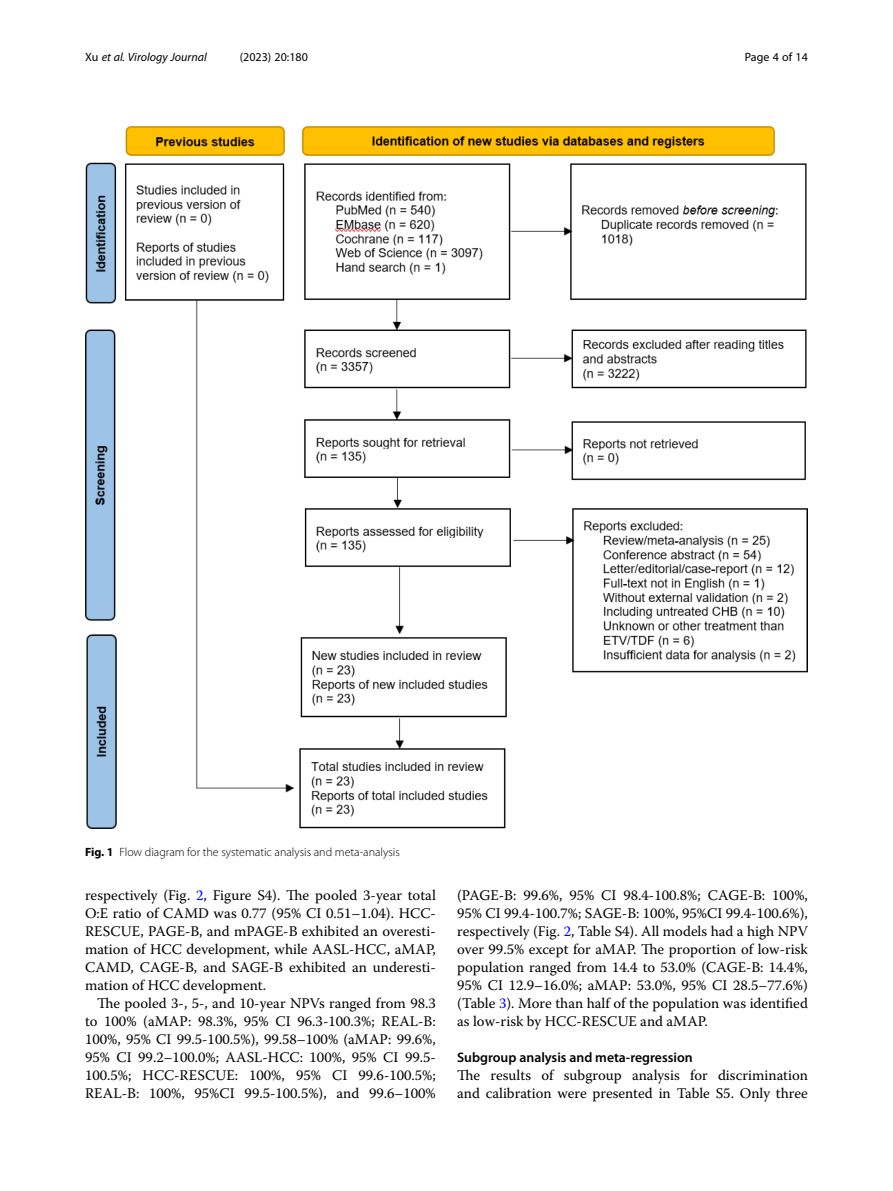
<style>
.page{position:relative;width:893px;height:1191px;background:#fff}
.page>*{position:absolute;margin:0;border:0;box-sizing:border-box;transform-origin:0 0}
.Body_Text_Indent{font:14.7px/18px "Warnock Pro";color:#000;text-align:justify}
.Body_Text{font:14.7px/18px "Warnock Pro";color:#000}
.Head_2{font:600 13.8px "Myriad Pro";color:#000}
.Figure_Caption{font:300 12px "Myriad Pro";color:#000}
.t1{font:italic 12px "Myriad Pro";color:#000}
.t2{font:12px "Myriad Pro";color:#000}
.s1{font-style:normal}
.s2{font-weight:700}
.s3{color:#00f}
</style>
<div class="page">
<img style="left:85px;top:126px;width:723px;height:702px">
<p class="t1" style="left:85px;top:50px;width:123px"><span class="s1">Xu</span> et al. Virology Journal</p>
<p class="t2" style="left:240px;top:50px;width:70px">(2023) 20:180</p>
<p class="t2" style="left:745px;top:50px;width:65px">Page 4 of 14</p>
<p class="Figure_Caption" style="left:85px;top:845px;width:316px"><span class="s2">Fig. 1</span> Flow diagram for the systematic analysis and meta-analysis</p>
<p class="Body_Text_Indent" style="left:85px;top:886px;width:352px">respectively (Fig. <span class="s3">2</span>, Figure S4). The pooled 3-year total O:E ratio of CAMD was 0.77 (95% CI 0.51–1.04). HCC-RESCUE, PAGE-B, and mPAGE-B exhibited an overesti&shy;mation of HCC development, while AASL-HCC, aMAP, CAMD, CAGE-B, and SAGE-B exhibited an underesti&shy;mation of HCC development.</p>
<p class="Body_Text_Indent" style="left:85px;top:994px;width:352px;text-indent:12px">The pooled 3-, 5-, and 10-year NPVs ranged from 98.3 to 100% (aMAP: 98.3%, 95% CI 96.3-100.3%; REAL-B:<br>100%, 95% CI 99.5-100.5%), 99.58–100% (aMAP: 99.6%, 95% CI 99.2–100.0%; AASL-HCC: 100%, 95% CI 99.5- 100.5%; HCC-RESCUE: 100%, 95% CI 99.6-100.5%; REAL-B: 100%, 95%CI 99.5-100.5%), and 99.6–100%</p>
<p class="Body_Text_Indent" style="left:457px;top:886px;width:352px">(PAGE-B: 99.6%, 95% CI 98.4-100.8%; CAGE-B: 100%, 95% CI 99.4-100.7%; SAGE-B: 100%, 95%CI 99.4-100.6%), respectively (Fig. <span class="s3">2</span>, Table S4). All models had a high NPV over 99.5% except for aMAP. The proportion of low-risk population ranged from 14.4 to 53.0% (CAGE-B: 14.4%, 95% CI 12.9–16.0%; aMAP: 53.0%, 95% CI 28.5–77.6%) (Table <span class="s3">3</span>). More than half of the population was identified as low-risk by HCC-RESCUE and aMAP.</p>
<p class="Head_2" style="left:457px;top:1049px;width:237px">Subgroup analysis and meta-regression</p>
<p class="Body_Text" style="left:457px;top:1066px;width:352px">The results of subgroup analysis for discrimination and calibration were presented in Table S5. Only three</p>
</div>
